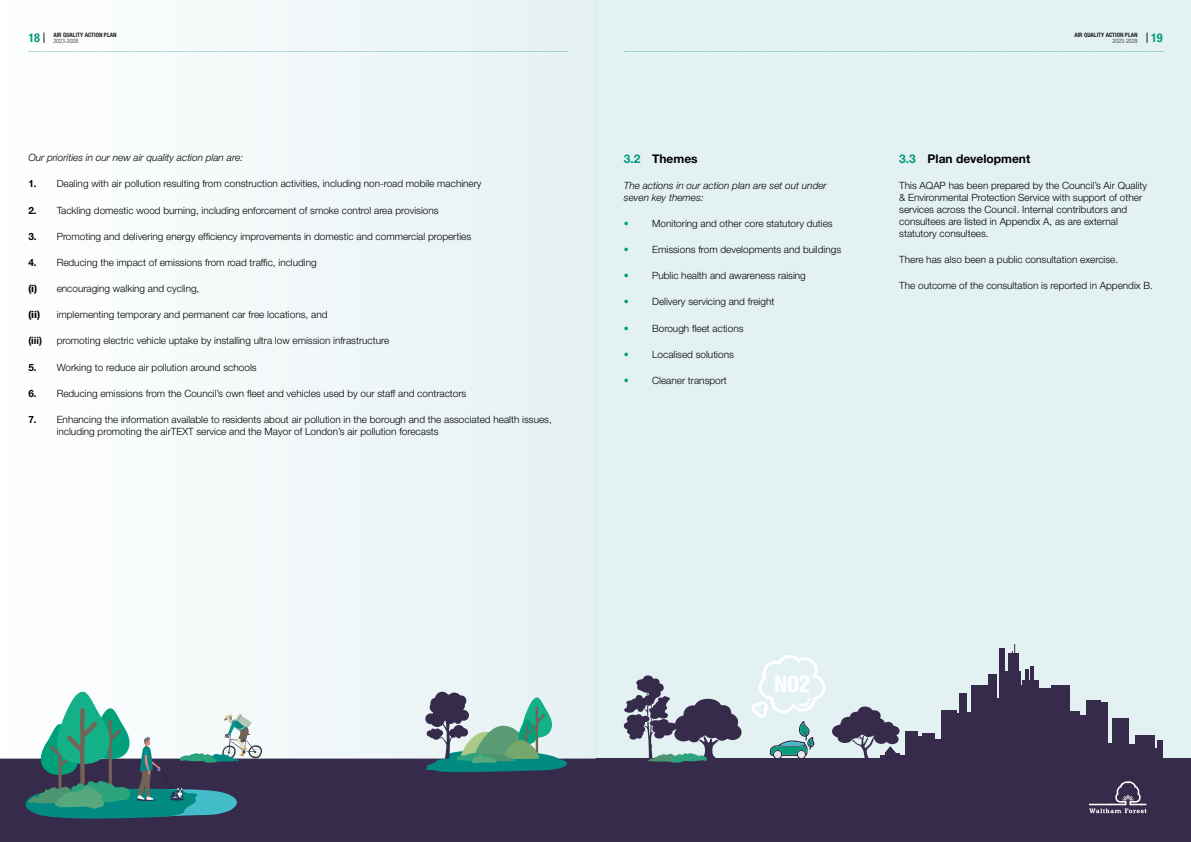
<style>
.page{position:relative;width:1191px;height:842px;background:#fff}
.page>*{position:absolute;margin:0;border:0;box-sizing:border-box;transform-origin:0 0}
.t1{font:700 condensed 23.4px "Helvetica Neue LT Std";color:#fff}
.t2{font:700 condensed 12.1px "Helvetica Neue LT Std";color:#009c7a}
.t3{font:700 12px "Helvetica Neue LT Std";color:#000}
.t4{font:300 10px/12px "Helvetica Neue LT Std";color:#000}
.t5{font:italic 300 10px/12px "Helvetica Neue LT Std";color:#000}
.t6{font:700 10px "Helvetica Neue LT Std";color:#000}
.t7{font:700 condensed 6px/6px "Helvetica Neue LT Std";color:#1c1d1c}
.s1{font-weight:300}
.s2{font-weight:700}
.s3{font-weight:800}
.s4{color:#009c7a}
</style>
<div class="page">
<div style="left:0;top:758px;width:595px;height:84px;background:#362b4a"></div>
<div style="left:595px;top:758px;width:596px;height:84px;background:#362b4a"></div>
<svg style="left:1089px;top:781px;width:57px;height:32px"></svg>
<div style="left:595px;top:0;width:596px;height:758px;background:#e4f1f3"></div>
<div style="left:0;top:0;width:595px;height:758px;background:#f1f7f9"></div>
<svg style="left:425px;top:691px;width:144px;height:81px"></svg>
<div style="left:1135px;top:736px;width:20px;height:32px;background:#362b4a"></div>
<div style="left:905px;top:731px;width:13px;height:34px;background:#362b4a"></div>
<div style="left:922px;top:733px;width:12px;height:32px;background:#362b4a"></div>
<div style="left:916px;top:736px;width:12px;height:32px;background:#362b4a"></div>
<div style="left:933px;top:740px;width:12px;height:32px;background:#362b4a"></div>
<div style="left:941px;top:710px;width:16px;height:62px;background:#362b4a"></div>
<div style="left:959px;top:693px;width:8px;height:79px;background:#362b4a"></div>
<div style="left:956px;top:714px;width:7px;height:58px;background:#362b4a"></div>
<div style="left:966px;top:712px;width:7px;height:58px;background:#362b4a"></div>
<div style="left:971px;top:685px;width:19px;height:85px;background:#362b4a"></div>
<div style="left:988px;top:674px;width:9px;height:96px;background:#362b4a"></div>
<div style="left:998px;top:648px;width:6px;height:122px;background:#362b4a"></div>
<div style="left:1008px;top:654px;width:11px;height:116px;background:#362b4a"></div>
<div style="left:1005px;top:671px;width:16px;height:88px;background:#362b4a"></div>
<div style="left:1051px;top:685px;width:19px;height:88px;background:#362b4a"></div>
<div style="left:1037px;top:689px;width:19px;height:88px;background:#362b4a"></div>
<div style="left:1022px;top:681px;width:17px;height:96px;background:#362b4a"></div>
<div style="left:1018px;top:685px;width:16px;height:96px;background:#362b4a"></div>
<hr style="left:1025px;top:670px;width:3px;height:96px;background:#362b4a">
<hr style="left:1030px;top:666px;width:4px;height:97px;background:#362b4a">
<div style="left:1086px;top:700px;width:14px;height:63px;background:#362b4a"></div>
<div style="left:1077px;top:715px;width:14px;height:63px;background:#362b4a"></div>
<div style="left:1065px;top:711px;width:14px;height:62px;background:#362b4a"></div>
<div style="left:1093px;top:702px;width:14px;height:62px;background:#362b4a"></div>
<div style="left:1102px;top:744px;width:15px;height:24px;background:#362b4a"></div>
<div style="left:1112px;top:718px;width:17px;height:50px;background:#362b4a"></div>
<div style="left:1125px;top:744px;width:19px;height:32px;background:#362b4a"></div>
<div style="left:1157px;top:740px;width:5px;height:32px;background:#362b4a"></div>
<div style="left:1152px;top:749px;width:6px;height:32px;background:#362b4a"></div>
<div style="left:995px;top:698px;width:26px;height:67px;background:#362b4a"></div>
<div style="left:880px;top:755px;width:29px;height:12px;background:#362b4a"></div>
<svg style="left:832px;top:706px;width:68px;height:52px"></svg>
<svg style="left:1012px;top:644px;width:3px;height:10px"></svg>
<svg style="left:624px;top:675px;width:118px;height:88px"></svg>
<svg style="left:23px;top:690px;width:240px;height:129px"></svg>
<svg style="left:751px;top:655px;width:74px;height:103px"></svg>
<p class="t2" style="left:28px;top:30px;width:13px">18</p>
<p class="t7" style="left:53px;top:32px;width:65px">AIR QUALITY ACTION PLAN<br><span class="s1">2023-2028</span></p>
<p class="t2" style="left:1151px;top:30px;width:13px">19</p>
<p class="t7" style="left:1074px;top:32px;width:65px;text-align:right">AIR QUALITY ACTION PLAN<br><span class="s1">2023-2028</span></p>
<p class="t5" style="left:28px;top:151px;width:216px">Our priorities in our new air quality action plan are:</p>
<p class="t4" style="left:28px;top:178px;width:455px"><span class="s2">1.</span> Dealing with air pollution resulting from construction activities, including non-road mobile machinery</p>
<p class="t4" style="left:28px;top:204px;width:412px"><span class="s2">2.</span> Tackling domestic wood burning, including enforcement of smoke control area provisions</p>
<p class="t4" style="left:28px;top:230px;width:444px"><span class="s2">3.</span> Promoting and delivering energy efficiency improvements in domestic and commercial properties</p>
<p class="t4" style="left:28px;top:256px;width:290px"><span class="s2">4.</span> Reducing the impact of emissions from road traffic, including</p>
<p class="t4" style="left:28px;top:282px;width:172px"><span class="s3">(i)</span> encouraging walking and cycling,</p>
<p class="t4" style="left:28px;top:308px;width:300px"><span class="s3">(ii)</span> implementing temporary and permanent car free locations, and</p>
<p class="t6" style="left:28px;top:335px;width:15px">(iii)</p>
<p class="t4" style="left:57px;top:335px;width:334px">promoting electric vehicle uptake by installing ultra low emission infrastructure</p>
<p class="t4" style="left:28px;top:361px;width:230px"><span class="s2">5.</span> Working to reduce air pollution around schools</p>
<p class="t4" style="left:28px;top:387px;width:439px"><span class="s2">6.</span> Reducing emissions from the Council’s own fleet and vehicles used by our staff and contractors</p>
<p class="t4" style="left:57px;top:413px;width:496px;text-indent:-28px"><span class="s2">7.</span> Enhancing the information available to residents about air pollution in the borough and the associated health issues, including promoting the airTEXT service and the Mayor of London’s air pollution forecasts</p>
<p class="t3" style="left:624px;top:151px;width:75px"><span class="s4">3.2</span> Themes</p>
<p class="t5" style="left:624px;top:179px;width:204px">The actions in our action plan are set out under seven key themes:</p>
<p class="t4" style="left:624px;top:217px;width:210px"><span class="s4">•</span> Monitoring and other core statutory duties</p>
<p class="t4" style="left:624px;top:243px;width:219px"><span class="s4">•</span> Emissions from developments and buildings</p>
<p class="t4" style="left:624px;top:270px;width:183px"><span class="s4">•</span> Public health and awareness raising</p>
<p class="t4" style="left:624px;top:296px;width:152px"><span class="s4">•</span> Delivery servicing and freight</p>
<p class="t4" style="left:624px;top:322px;width:121px"><span class="s4">•</span> Borough fleet actions</p>
<p class="t4" style="left:624px;top:348px;width:112px"><span class="s4">•</span> Localised solutions</p>
<p class="t4" style="left:624px;top:374px;width:104px"><span class="s4">•</span> Cleaner transport</p>
<p class="t3" style="left:899px;top:151px;width:132px"><span class="s4">3.3</span> Plan development</p>
<p class="t4" style="left:899px;top:179px;width:249px">This AQAP has been prepared by the Council’s Air Quality &amp; Environmental Protection Service with support of other services across the Council. Internal contributors and consultees are listed in Appendix A, as are external statutory consultees.</p>
<p class="t4" style="left:899px;top:253px;width:220px">There has also been a public consultation exercise.</p>
<p class="t4" style="left:899px;top:279px;width:255px">The outcome of the consultation is reported in Appendix B.</p>
<p class="t1" style="left:774px;top:670px;width:37px">N02</p>
</div>
